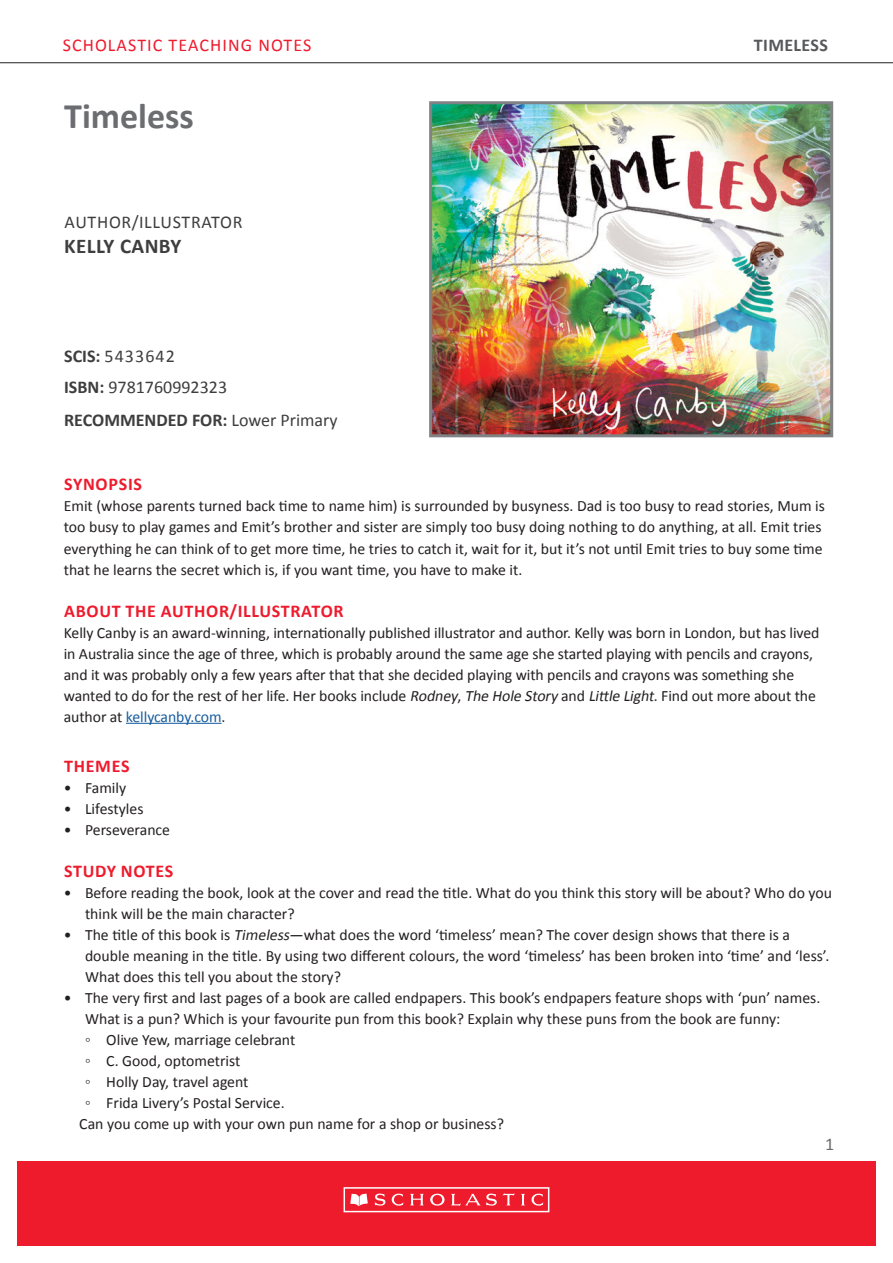
<style>
.page{position:relative;width:893px;height:1263px;background:#fff}
.page>*{position:absolute;margin:0;border:0;box-sizing:border-box;transform-origin:0 0}
.t1{font:700 36px "Calibri";color:#6c6d70}
.t2{font:700 21px "Calibri";letter-spacing:.02em;color:#3e3e3f}
.SUB_HEAD_1{font:700 18px "Calibri";letter-spacing:.04em;color:#ee1b2d}
.t3{font:700 18px "Calibri";color:#3e3e3f}
.t4{font:18px "Calibri";letter-spacing:.06em;color:#ee1b2d}
.t5{font:18px "Calibri";letter-spacing:.035em;color:#3e3e3f}
.t6{font:18px "Calibri";color:#3e3e3f}
.t7{font:18px "Calibri";letter-spacing:.06em;color:#3e3e3f}
.t8{font:700 18px "Calibri";letter-spacing:.02em;color:#57585a}
.t9{font:18px "Calibri";color:#6c6d70}
.Body_Copy__Para_spac{font:15.75px/21px "Calibri";letter-spacing:-.005em;color:#231f20}
.Bullet_points_copy_1{font:15.75px/21px "Calibri";color:#231f20}
.Bullet_points_copy_2{font:15.75px "Calibri";color:#231f20}
.s1{font-weight:700}
.s2{font-weight:400}
.s3{font-style:italic}
.s4{color:#175d9e}
</style>
<div class="page">
<hr style="left:0;top:62px;width:893px;height:1px;background:#231f20">
<div style="left:17px;top:1161px;width:859px;height:85px;background:#ee1b2d"></div>
<div style="left:344px;top:1187px;width:205px;height:25px;border:2px solid #fff"></div>
<svg style="left:350px;top:1193px;width:18px;height:13px"></svg>
<svg style="left:375px;top:1193px;width:28px;height:13px"></svg>
<svg style="left:410px;top:1194px;width:14px;height:11px"></svg>
<svg style="left:521px;top:1194px;width:4px;height:11px"></svg>
<svg style="left:531px;top:1193px;width:12px;height:13px"></svg>
<svg style="left:430px;top:1194px;width:15px;height:11px"></svg>
<svg style="left:451px;top:1193px;width:64px;height:13px"></svg>
<img style="left:433px;top:105px;width:396px;height:328px">
<div style="left:429px;top:101px;width:404px;height:336px;border:3px solid #808285"></div>
<hr style="left:126px;top:723px;width:96px;height:1px;background:#175d9e">
<p class="t4" style="left:63px;top:32px;width:250px">SCHOLASTIC TEACHING NOTES</p>
<p class="t8" style="left:754px;top:32px;width:75px">TIMELESS</p>
<p class="t1" style="left:64px;top:91px;width:131px">Timeless</p>
<p class="t5" style="left:65px;top:209px;width:180px">AUTHOR/ILLUSTRATOR</p>
<p class="t2" style="left:64px;top:231px;width:119px">KELLY CANBY</p>
<p class="t7" style="left:64px;top:344px;width:112px"><span class="s1">SCIS:</span> 5433642</p>
<p class="t6" style="left:64px;top:374px;width:164px"><span class="s1">ISBN:</span> 9781760992323</p>
<p class="t3" style="left:64px;top:407px;width:275px">RECOMMENDED FOR: <span class="s2">Lower Primary</span></p>
<p class="SUB_HEAD_1" style="left:64px;top:472px;width:79px">SYNOPSIS</p>
<p class="Bullet_points_copy_1" style="left:64px;top:495px;width:763px">Emit (whose parents turned back time to name him) is surrounded by busyness. Dad is too busy to read stories, Mum is too busy to play games and Emit’s brother and sister are simply too busy doing nothing to do anything, at all. Emit tries everything he can think of to get more time, he tries to catch it, wait for it, but it’s not until Emit tries to buy some time that he learns the secret which is, if you want time, you have to make it.</p>
<p class="SUB_HEAD_1" style="left:64px;top:598px;width:281px">ABOUT THE AUTHOR/ILLUSTRATOR</p>
<p class="Body_Copy__Para_spac" style="left:64px;top:621px;width:757px">Kelly Canby is an award-winning, internationally published illustrator and author. Kelly was born in London, but has lived in Australia since the age of three, which is probably around the same age she started playing with pencils and crayons, and it was probably only a few years after that that she decided playing with pencils and crayons was something she wanted to do for the rest of her life. Her books include <span class="s3">Rodney</span>, <span class="s3">The Hole Story</span> and <span class="s3">Little Light</span>. Find out more about the author at <span class="s4">kellycanby.com</span>.</p>
<p class="SUB_HEAD_1" style="left:64px;top:753px;width:67px">THEMES</p>
<p class="Body_Copy__Para_spac" style="left:64px;top:777px;width:64px">• Family</p>
<p class="Body_Copy__Para_spac" style="left:64px;top:798px;width:81px">• Lifestyles</p>
<p class="Body_Copy__Para_spac" style="left:64px;top:819px;width:108px">• Perseverance</p>
<p class="SUB_HEAD_1" style="left:64px;top:858px;width:111px">STUDY NOTES</p>
<p class="Body_Copy__Para_spac" style="left:85px;top:882px;width:749px;text-indent:-21px">• Before reading the book, look at the cover and read the title. What do you think this story will be about? Who do you think will be the main character?</p>
<p class="Body_Copy__Para_spac" style="left:85px;top:924px;width:746px;text-indent:-21px">• The title of this book is <span class="s3">Timeless</span>—what does the word ‘timeless’ mean? The cover design shows that there is a double meaning in the title. By using two different colours, the word ‘timeless’ has been broken into ‘time’ and ‘less’.<br>What does this tell you about the story?</p>
<p class="Body_Copy__Para_spac" style="left:85px;top:987px;width:737px;text-indent:-21px">• The very first and last pages of a book are called endpapers. This book’s endpapers feature shops with ‘pun’ names.<br>What is a pun? Which is your favourite pun from this book? Explain why these puns from the book are funny:</p>
<p class="Body_Copy__Para_spac" style="left:85px;top:1029px;width:212px">◦ Olive Yew, marriage celebrant</p>
<p class="Body_Copy__Para_spac" style="left:85px;top:1050px;width:157px">◦ C. Good, optometrist</p>
<p class="Body_Copy__Para_spac" style="left:85px;top:1071px;width:165px">◦ Holly Day, travel agent</p>
<p class="Body_Copy__Para_spac" style="left:85px;top:1092px;width:201px">◦ Frida Livery’s Postal Service.</p>
<p class="Bullet_points_copy_2" style="left:79px;top:1113px;width:426px">Can you come up with your own pun name for a shop or business?</p>
<p class="t9" style="left:825px;top:1131px;width:11px">1</p>
</div>
